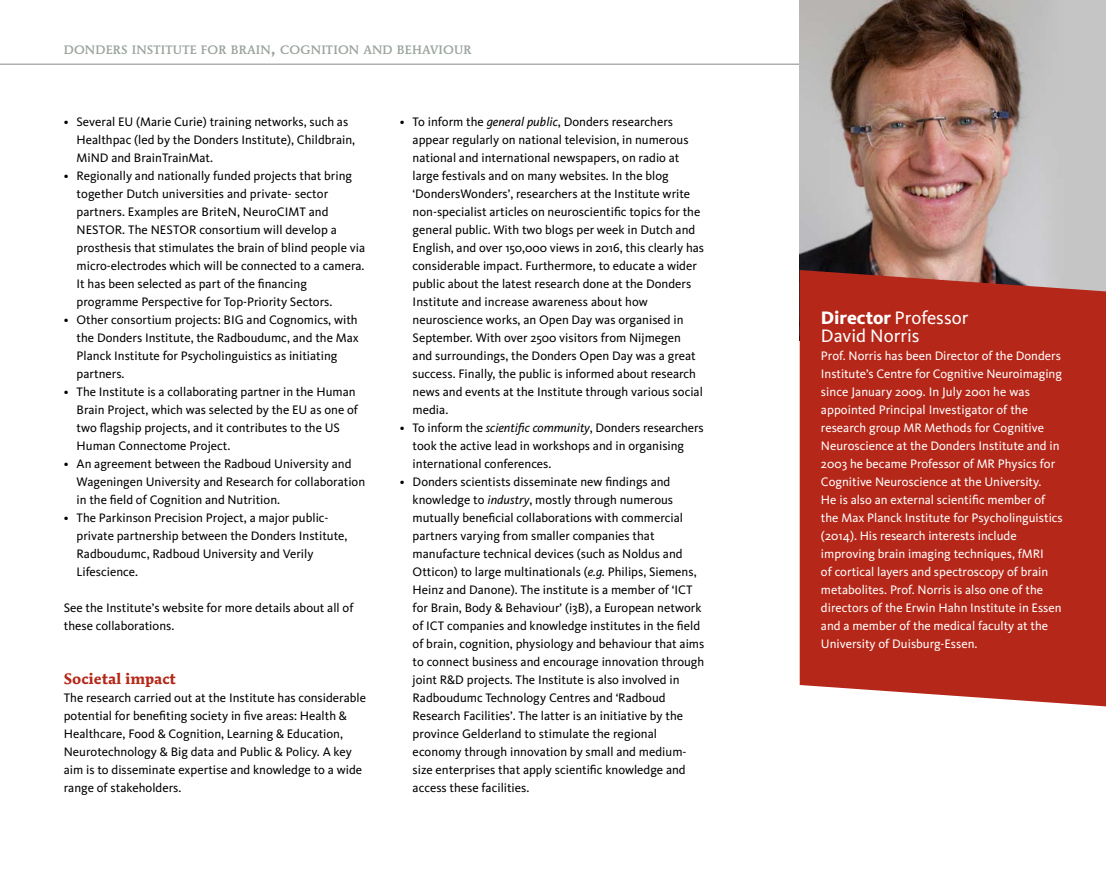
<style>
.page{position:relative;width:1106px;height:893px;background:#fff}
.page>*{position:absolute;margin:0;border:0;box-sizing:border-box;transform-origin:0 0}
.t1{font:18.75px/18px "Kievit";color:#fff}
.t2{font:700 15px "Mendoza Rom ITC";color:#b52718}
.t3{font:12.75px/18px "Kievit";color:#000}
.t4{font:12.75px/18px "Kievit";color:#fff}
.t5{font:12.15px "Mendoza Rom ITC Medi OS";letter-spacing:.015em;color:#9aa39c}
.s1{font-size:17.25px}
.s2{font-style:italic}
.s3{font-weight:800}
</style>
<div class="page">
<hr style="left:0;top:64px;width:1106px;height:1px;background:#878787">
<img style="left:799px;top:0;width:307px;height:270px">
<div style="left:799px;top:270px;width:307px;height:436px;background:#b52718"></div>
<p class="t5" style="left:64px;top:42px;width:409px">DONDERS INSTITUTE FOR BRAIN<span class="s1">,</span> COGNITION AND BEHAVIOUR</p>
<p class="t3" style="left:77px;top:113px;width:280px;text-indent:-13px">• Several EU (Marie Curie) training networks, such as<br>Healthpac (led by the Donders Institute), Childbrain,<br>MiND and BrainTrainMat.</p>
<p class="t3" style="left:77px;top:167px;width:290px;text-indent:-13px">• Regionally and nationally funded projects that bring together Dutch universities and private- sector partners. Examples are BriteN, NeuroCIMT and NESTOR. The NESTOR consortium will develop a prosthesis that stimulates the brain of blind people via micro-electrodes which will be connected to a camera.<br>It has been selected as part of the financing programme Perspective for Top-Priority Sectors.</p>
<p class="t3" style="left:77px;top:311px;width:284px;text-indent:-13px">• Other consortium projects: BIG and Cognomics, with the Donders Institute, the Radboudumc, and the Max Planck Institute for Psycholinguistics as initiating partners.</p>
<p class="t3" style="left:77px;top:383px;width:283px;text-indent:-13px">• The Institute is a collaborating partner in the Human Brain Project, which was selected by the EU as one of two flagship projects, and it contributes to the US Human Connectome Project.</p>
<p class="t3" style="left:77px;top:455px;width:290px;text-indent:-13px">• An agreement between the Radboud University and<br>Wageningen University and Research for collaboration in the field of Cognition and Nutrition.</p>
<p class="t3" style="left:77px;top:509px;width:272px;text-indent:-13px">• The Parkinson Precision Project, a major public&shy;private partnership between the Donders Institute, Radboudumc, Radboud University and Verily Lifescience.</p>
<p class="t3" style="left:64px;top:599px;width:291px">See the Institute’s website for more details about all of these collaborations.</p>
<p class="t2" style="left:64px;top:669px;width:113px">Societal impact</p>
<p class="t3" style="left:64px;top:689px;width:304px">The research carried out at the Institute has considerable potential for benefiting society in five areas: Health &amp; Healthcare, Food &amp; Cognition, Learning &amp; Education, Neurotechnology &amp; Big data and Public &amp; Policy. A key aim is to disseminate expertise and knowledge to a wide range of stakeholders.</p>
<p class="t3" style="left:412px;top:113px;width:293px;text-indent:-13px">• To inform the <span class="s2">general public</span>, Donders researchers appear regularly on national television, in numerous national and international newspapers, on radio at large festivals and on many websites. In the blog ‘DondersWonders’, researchers at the Institute write non-specialist articles on neuroscientific topics for the general public. With two blogs per week in Dutch and English, and over 150,000 views in 2016, this clearly has considerable impact. Furthermore, to educate a wider public about the latest research done at the Donders Institute and increase awareness about how neuroscience works, an Open Day was organised in September. With over 2500 visitors from Nijmegen<br>and surroundings, the Donders Open Day was a great success. Finally, the public is informed about research news and events at the Institute through various social media.</p>
<p class="t3" style="left:412px;top:419px;width:293px;text-indent:-13px">• To inform the <span class="s2">scientific community</span>, Donders researchers took the active lead in workshops and in organising international conferences.</p>
<p class="t3" style="left:412px;top:473px;width:293px;text-indent:-13px">• Donders scientists disseminate new findings and knowledge to <span class="s2">industry</span>, mostly through numerous mutually beneficial collaborations with commercial partners varying from smaller companies that manufacture technical devices (such as Noldus and Otticon) to large multinationals (<span class="s2">e.g.</span> Philips, Siemens, Heinz and Danone). The institute is a member of ‘ICT for Brain, Body &amp; Behaviour’ (i3B), a European network of ICT companies and knowledge institutes in the field of brain, cognition, physiology and behaviour that aims to connect business and encourage innovation through joint R&amp;D projects. The Institute is also involved in Radboudumc Technology Centres and ‘Radboud Research Facilities’. The latter is an initiative by the province Gelderland to stimulate the regional economy through innovation by small and medium&shy;size enterprises that apply scientific knowledge and access these facilities.</p>
<h1 class="t1" style="left:821px;top:309px;width:149px"><span class="s3">Director</span> Professor<br>David Norris</h1>
<p class="t4" style="left:821px;top:347px;width:243px">Prof. Norris has been Director of the Donders Institute’s Centre for Cognitive Neuroimaging since January 2009. In July 2001 he was appointed Principal Investigator of the research group MR Methods for Cognitive Neuroscience at the Donders Institute and in 2003 he became Professor of MR Physics for Cognitive Neuroscience at the University.<br>He is also an external scientific member of the Max Planck Institute for Psycholinguistics (2014). His research interests include improving brain imaging techniques, fMRI<br>of cortical layers and spectroscopy of brain metabolites. Prof. Norris is also one of the directors of the Erwin Hahn Institute in Essen and a member of the medical faculty at the University of Duisburg-Essen.</p>
</div>
